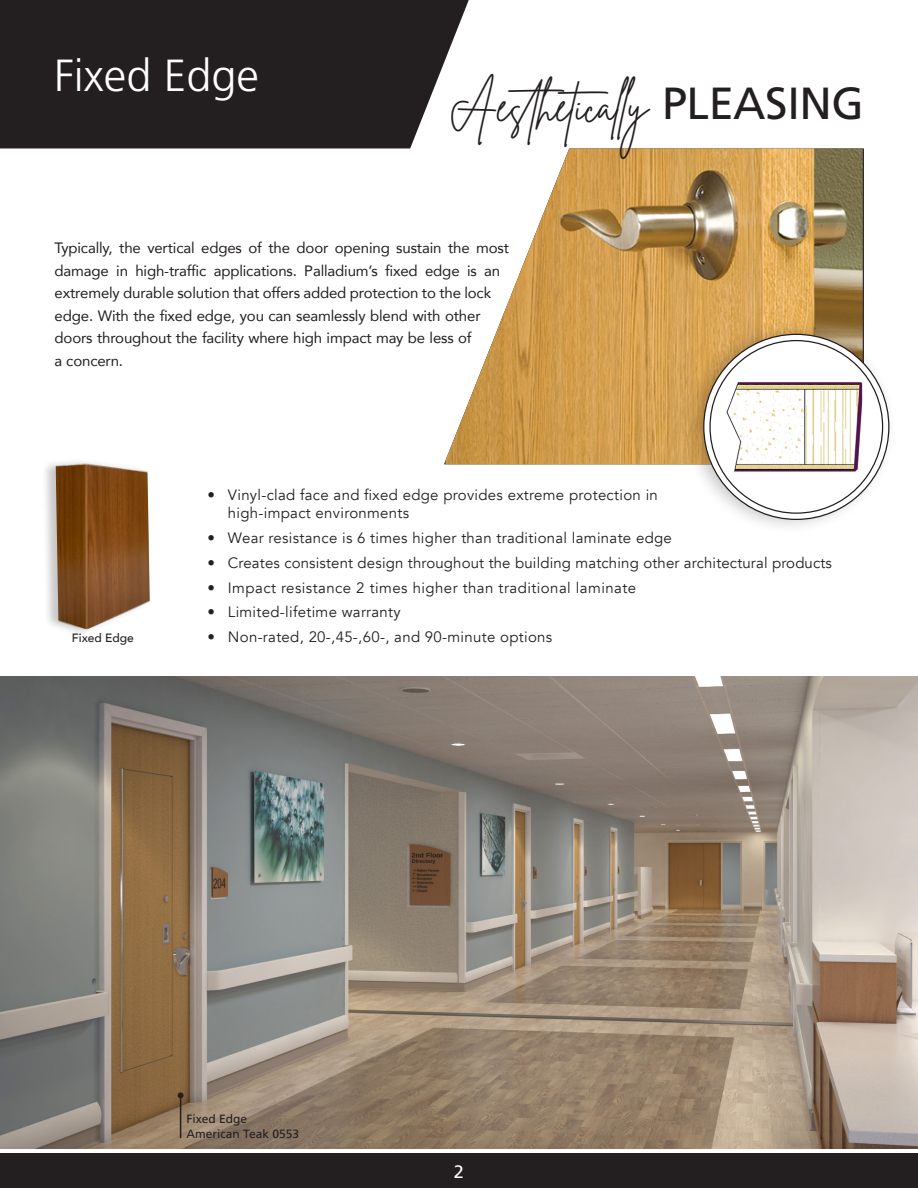
<style>
.page{position:relative;width:918px;height:1188px;background:#fff}
.page>*{position:absolute;margin:0;border:0;box-sizing:border-box;transform-origin:0 0}
.t1{font:45px "Brittany Signature";letter-spacing:-.01em;color:#231f20}
.t2{font:300 45px "Frutiger LT Pro";color:#fff}
.t3{font:18px "Frutiger LT Pro";color:#fff}
.t4{font:15px/18px "Avenir";letter-spacing:.02em;color:#231f20}
.t5{font:15px/22.5px "Avenir";letter-spacing:-.01em;color:#231f20}
.t6{font:12px/15px "Frutiger LT Pro";color:#231f20}
.t7{font:500 12px "Avenir";color:#231f20}
.s1{font-family:"Frutiger LT Pro"}
</style>
<div class="page">
<div style="left:0;top:0;width:469px;height:148px;background:#231f20"></div>
<div style="left:0;top:1153px;width:918px;height:35px;background:#231f20"></div>
<img style="left:445px;top:148px;width:418px;height:316px">
<div style="left:681px;top:319px;width:217px;height:216px;background:#231f20;opacity:.25"></div>
<div style="left:704px;top:334px;width:185px;height:185px;background:#fff;border-radius:50%"></div>
<img style="left:727px;top:382px;width:136px;height:89px">
<img style="left:0;top:676px;width:918px;height:473px">
<div style="left:42px;top:458px;width:108px;height:179px;background:#231f20;opacity:.25"></div>
<img style="left:56px;top:458px;width:94px;height:175px">
<hr style="left:180px;top:1095px;width:1px;height:43px;background:#231f20">
<svg style="left:178px;top:1092px;width:6px;height:6px"></svg>
<h1 class="t2" style="left:54px;top:49px;width:207px">Fixed Edge</h1>
<h1 class="t1" style="left:449px;top:77px;width:416px">Aesthetically <span class="s1">PLEASING</span></h1>
<p class="t5" style="left:55px;top:236px;width:456px">Typically, the vertical edges of the door opening sustain the most damage in high-traffic applications. Palladium’s fixed edge is an extremely durable solution that offers added protection to the lock edge. With the fixed edge, you can seamlessly blend with other doors throughout the facility where high impact may be less of<br>a concern.</p>
<p class="t7" style="left:72px;top:627px;width:64px">Fixed Edge</p>
<p class="t4" style="left:228px;top:486px;width:432px;text-indent:-20px">• Vinyl-clad face and fixed edge provides extreme protection in high-impact environments</p>
<p class="t4" style="left:208px;top:529px;width:466px">• Wear resistance is 6 times higher than traditional laminate edge</p>
<p class="t4" style="left:208px;top:554px;width:626px">• Creates consistent design throughout the building matching other architectural products</p>
<p class="t4" style="left:208px;top:579px;width:430px">• Impact resistance 2 times higher than traditional laminate</p>
<p class="t4" style="left:208px;top:603px;width:195px">• Limited-lifetime warranty</p>
<p class="t4" style="left:208px;top:628px;width:346px">• Non-rated, 20-,45-,60-, and 90-minute options</p>
<p class="t6" style="left:187px;top:1111px;width:114px">Fixed Edge<br>American Teak 0553</p>
<p class="t3" style="left:454px;top:1161px;width:12px">2</p>
</div>
